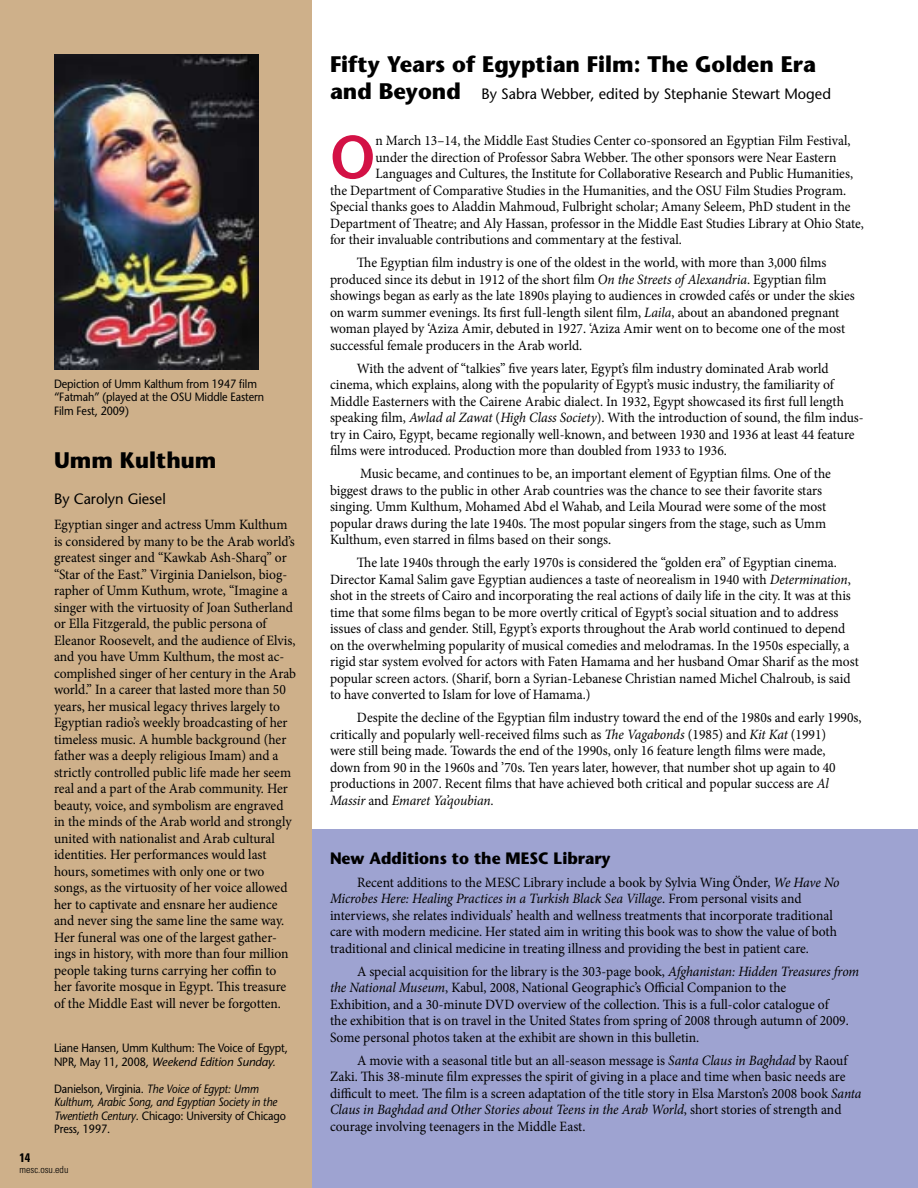
<style>
.page{position:relative;width:918px;height:1188px;background:#fff}
.page>*{position:absolute;margin:0;border:0;box-sizing:border-box;transform-origin:0 0}
.t1{font:600 60.75px "Stone Sans";color:#d31145;scale:.95 1}
.t2{font:700 22.5px "Stone Sans";color:#000}
.t3{font:700 16.5px "Stone Sans";color:#000;scale:.95 1}
.t4{font:15px "Stone Sans";color:#000}
.t5{font:14.25px/16.5px "Minion Pro";color:#000;scale:.95 1}
.t6{font:700 condensed 12.3px "Univers";color:#000}
.t7{font:12px/13.5px "Stone Sans";letter-spacing:-.01em;color:#000;scale:.9 1}
.t8{font:italic 12px/13.5px "Stone Sans";letter-spacing:-.01em;color:#000;scale:.9 1}
.t9{font:300 condensed 9.9px "Univers";color:#000}
.s1{font-style:italic}
.s2{font-style:normal}
.s3{font-weight:700;font-size:22.5px}
</style>
<div class="page">
<div style="left:312px;top:829px;width:606px;height:359px;background:#9ea3d1"></div>
<div style="left:0;top:0;width:312px;height:1188px;background:#ceb08a"></div>
<img style="left:54px;top:54px;width:204px;height:315px">
<p class="t7" style="left:54px;top:376px;width:235px">Depiction of Umm Kalthum from 1947 film “Fatmah” (played at the OSU Middle Eastern<br>Film Fest, 2009)</p>
<h2 class="t2" style="left:54px;top:446px;width:164px">Umm Kulthum</h2>
<p class="t4" style="left:54px;top:490px;width:113px">By Carolyn Giesel</p>
<p class="t5" style="left:54px;top:516px;width:256px">Egyptian singer and actress Umm Kulthum is considered by many to be the Arab world’s greatest singer and “Kawkab Ash-Sharq” or “Star of the East.” Virginia Danielson, biog&shy;rapher of Umm Kuthum, wrote, “Imagine a singer with the virtuosity of Joan Sutherland or Ella Fitzgerald, the public persona of Eleanor Roosevelt, and the audience of Elvis, and you have Umm Kulthum, the most ac&shy;complished singer of her century in the Arab world.” In a career that lasted more than 50 years, her musical legacy thrives largely to Egyptian radio’s weekly broadcasting of her timeless music. A humble background (her father was a deeply religious Imam) and a strictly controlled public life made her seem real and a part of the Arab community. Her beauty, voice, and symbolism are engraved in the minds of the Arab world and strongly united with nationalist and Arab cultural identities. Her performances would last hours, sometimes with only one or two songs, as the virtuosity of her voice allowed her to captivate and ensnare her audience and never sing the same line the same way.<br>Her funeral was one of the largest gather&shy;ings in history, with more than four million people taking turns carrying her coffin to her favorite mosque in Egypt. This treasure of the Middle East will never be forgotten.</p>
<p class="t7" style="left:54px;top:1041px;width:261px">Liane Hansen, Umm Kulthum: The Voice of Egypt,<br>NPR, May 11, 2008, <span class="s1">Weekend Edition Sunday.</span></p>
<p class="t8" style="left:54px;top:1081px;width:259px"><span class="s2">Danielson, Virginia.</span> The Voice of Egypt: Umm Kulthum, Arabic Song, and Egyptian Society in the Twentieth Century<span class="s2">. Chicago: University of Chicago Press, 1997.</span></p>
<p class="t6" style="left:20px;top:1150px;width:12px">14</p>
<p class="t9" style="left:20px;top:1164px;width:50px">mesc.osu.edu</p>
<h2 class="t2" style="left:330px;top:50px;width:487px">Fifty Years of Egyptian Film: The Golden Era</h2>
<p class="t4" style="left:330px;top:84px;width:503px"><span class="s3">and Beyond</span> By Sabra Webber, edited by Stephanie Stewart Moged</p>
<h1 class="t1" style="left:330px;top:119px;width:49px">O</h1>
<p class="t5" style="left:375px;top:133px;width:502px">n March 13–14, the Middle East Studies Center co-sponsored an Egyptian Film Festival,</p>
<p class="t5" style="left:375px;top:149px;width:487px">under the direction of Professor Sabra Webber. The other sponsors were Near Eastern</p>
<p class="t5" style="left:375px;top:166px;width:504px">Languages and Cultures, the Institute for Collaborative Research and Public Humanities,</p>
<p class="t5" style="left:330px;top:182px;width:545px">the Department of Comparative Studies in the Humanities, and the OSU Film Studies Program.</p>
<p class="t5" style="left:330px;top:199px;width:550px">Special thanks goes to Aladdin Mahmoud, Fulbright scholar; Amany Seleem, PhD student in the</p>
<p class="t5" style="left:330px;top:215px;width:564px">Department of Theatre; and Aly Hassan, professor in the Middle East Studies Library at Ohio State,</p>
<p class="t5" style="left:330px;top:232px;width:372px">for their invaluable contributions and commentary at the festival.</p>
<p class="t5" style="left:330px;top:255px;width:554px;text-indent:27px">The Egyptian film industry is one of the oldest in the world, with more than 3,000 films produced since its debut in 1912 of the short film <span class="s1">On the Streets of Alexandria</span>. Egyptian film showings began as early as the late 1890s playing to audiences in crowded cafés or under the skies on warm summer evenings. Its first full-length silent film, <span class="s1">Laila</span>, about an abandoned pregnant woman played by ‘Aziza Amir, debuted in 1927. ‘Aziza Amir went on to become one of the most successful female producers in the Arab world.</p>
<p class="t5" style="left:330px;top:360px;width:563px;text-indent:27px">With the advent of “talkies” five years later, Egypt’s film industry dominated Arab world cinema, which explains, along with the popularity of Egypt’s music industry, the familiarity of Middle Easterners with the Cairene Arabic dialect. In 1932, Egypt showcased its first full length speaking film, <span class="s1">Awlad al Zawat</span> (<span class="s1">High Class Society</span>). With the introduction of sound, the film indus&shy;try in Cairo, Egypt, became regionally well-known, and between 1930 and 1936 at least 44 feature films were introduced. Production more than doubled from 1933 to 1936.</p>
<p class="t5" style="left:330px;top:466px;width:529px;text-indent:30px">Music became, and continues to be, an important element of Egyptian films. One of the biggest draws to the public in other Arab countries was the chance to see their favorite stars singing. Umm Kulthum, Mohamed Abd el Wahab, and Leila Mourad were some of the most popular draws during the late 1940s. The most popular singers from the stage, such as Umm Kulthum, even starred in films based on their songs.</p>
<p class="t5" style="left:330px;top:555px;width:558px;text-indent:27px">The late 1940s through the early 1970s is considered the “golden era” of Egyptian cinema.<br>Director Kamal Salim gave Egyptian audiences a taste of neorealism in 1940 with <span class="s1">Determination</span>, shot in the streets of Cairo and incorporating the real actions of daily life in the city. It was at this time that some films began to be more overtly critical of Egypt’s social situation and to address issues of class and gender. Still, Egypt’s exports throughout the Arab world continued to depend on the overwhelming popularity of musical comedies and melodramas. In the 1950s especially, a rigid star system evolved for actors with Faten Hamama and her husband Omar Sharif as the most popular screen actors. (Sharif, born a Syrian-Lebanese Christian named Michel Chalroub, is said to have converted to Islam for love of Hamama.)</p>
<p class="t5" style="left:330px;top:710px;width:561px;text-indent:27px">Despite the decline of the Egyptian film industry toward the end of the 1980s and early 1990s, critically and popularly well-received films such as <span class="s1">The Vagabonds</span> (1985) and <span class="s1">Kit Kat</span> (1991)<br>were still being made. Towards the end of the 1990s, only 16 feature length films were made,<br>down from 90 in the 1960s and ’70s. Ten years later, however, that number shot up again to 40 productions in 2007. Recent films that have achieved both critical and popular success are <span class="s1">Al Massir</span> and <span class="s1">Emaret Ya’qoubian.</span></p>
<p class="t3" style="left:330px;top:847px;width:297px">New Additions to the MESC Library</p>
<p class="t5" style="left:330px;top:874px;width:538px;text-indent:27px">Recent additions to the MESC Library include a book by Sylvia Wing Önder, <span class="s1">We Have No Microbes Here: Healing Practices in a Turkish Black Sea Village</span>. From personal visits and interviews, she relates individuals’ health and wellness treatments that incorporate traditional care with modern medicine. Her stated aim in writing this book was to show the value of both traditional and clinical medicine in treating illness and providing the best in patient care.</p>
<p class="t5" style="left:330px;top:963px;width:559px;text-indent:27px">A special acquisition for the library is the 303-page book, <span class="s1">Afghanistan: Hidden Treasures from the National Museum</span>, Kabul, 2008, National Geographic’s Official Companion to the<br>Exhibition, and a 30-minute DVD overview of the collection. This is a full-color catalogue of<br>the exhibition that is on travel in the United States from spring of 2008 through autumn of 2009.<br>Some personal photos taken at the exhibit are shown in this bulletin.</p>
<p class="t5" style="left:330px;top:1052px;width:561px;text-indent:27px">A movie with a seasonal title but an all-season message is <span class="s1">Santa Claus in Baghdad</span> by Raouf Zaki. This 38-minute film expresses the spirit of giving in a place and time when basic needs are difficult to meet. The film is a screen adaptation of the title story in Elsa Marston’s 2008 book <span class="s1">Santa Claus in Baghdad and Other Stories about Teens in the Arab World</span>, short stories of strength and courage involving teenagers in the Middle East.</p>
</div>
